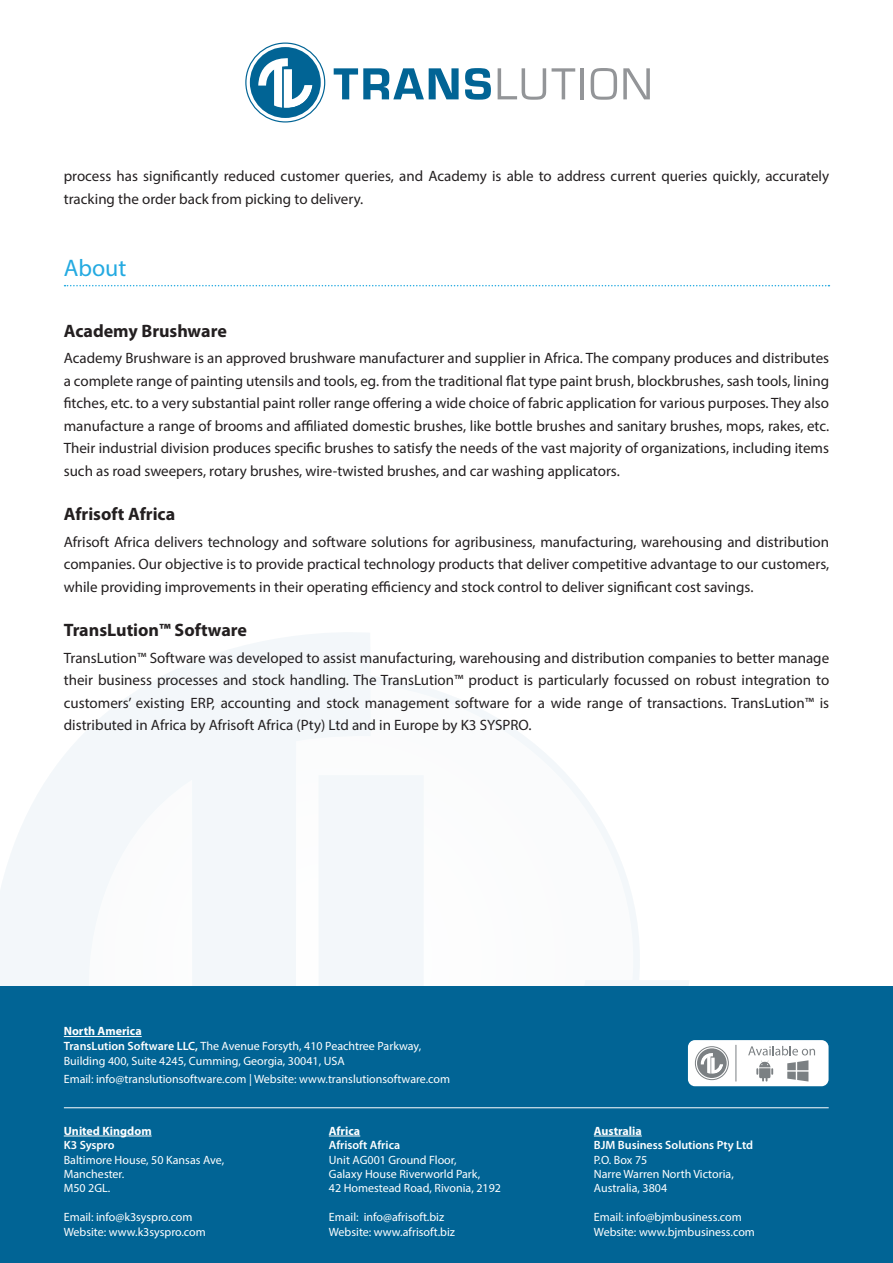
<style>
.page{position:relative;width:893px;height:1263px;background:#fff}
.page>*{position:absolute;margin:0;border:0;box-sizing:border-box;transform-origin:0 0}
.Heading_01{font:24px "Myriad Pro";color:#24aae1}
.t1{font:700 18px "Myriad Pro";color:#231f20}
.t2{font:15px/22.5px "Myriad Pro";color:#231f20;text-align:justify}
.t3{font:12px/14.4px "Myriad Pro";color:#fff}
.t4{font:600 12px "Myriad Pro";color:#fff}
.t5{font:700 12px "Myriad Pro";color:#fff}
.s1{font-weight:700}
.s2{font-weight:600}
</style>
<div class="page">
<svg style="left:371px;top:682px;width:196px;height:93px"></svg>
<svg style="left:0;top:632px;width:371px;height:354px;fill:#f3f7fa"></svg>
<div style="left:191px;top:732px;width:107px;height:254px;background:#f3f7fa"></div>
<svg style="left:318px;top:775px;width:371px;height:211px"></svg>
<svg style="left:334px;top:68px;width:125px;height:31px"></svg>
<svg style="left:465px;top:68px;width:26px;height:32px"></svg>
<svg style="left:498px;top:68px;width:48px;height:32px"></svg>
<svg style="left:552px;top:68px;width:23px;height:31px"></svg>
<hr style="left:581px;top:68px;width:3px;height:31px;background:#939598">
<svg style="left:591px;top:68px;width:26px;height:32px"></svg>
<svg style="left:623px;top:68px;width:27px;height:31px"></svg>
<div style="left:250px;top:47px;width:71px;height:71px;background:#016495;border-radius:50%"></div>
<div style="left:245px;top:43px;width:80px;height:80px;border:1px solid #016495;border-radius:50%"></div>
<svg style="left:258px;top:57px;width:55px;height:51px"></svg>
<div style="left:0;top:986px;width:893px;height:277px;background:#016495"></div>
<hr style="left:64px;top:1136px;width:88px;height:1px;background:#fff">
<hr style="left:329px;top:1136px;width:31px;height:1px;background:#fff">
<hr style="left:594px;top:1136px;width:48px;height:1px;background:#fff">
<hr style="left:64px;top:1036px;width:78px;height:1px;background:#fff">
<div style="left:688px;top:1040px;width:141px;height:46px;background:#fff;border-radius:7px"></div>
<svg style="left:697px;top:1048px;width:30px;height:30px"></svg>
<div style="left:695px;top:1046px;width:34px;height:34px;border:1px solid #7b8083;border-radius:50%"></div>
<svg style="left:700px;top:1052px;width:23px;height:22px"></svg>
<hr style="left:736px;top:1045px;width:1px;height:36px;background:#7b8083">
<svg style="left:748px;top:1046px;width:67px;height:35px"></svg>
<hr style="left:64px;top:1107px;width:765px;height:1px;background:#fff">
<svg style="left:65px;top:285px;width:764px;height:1px"></svg>
<p class="t2" style="left:64px;top:165px;width:767px">process has significantly reduced customer queries, and Academy is able to address current queries quickly, accurately tracking the order back from picking to delivery.</p>
<p class="Heading_01" style="left:64px;top:254px;width:64px">About</p>
<h3 class="t1" style="left:64px;top:319px;width:165px">Academy Brushware</h3>
<p class="t2" style="left:64px;top:347px;width:767px">Academy Brushware is an approved brushware manufacturer and supplier in Africa. The company produces and distributes a complete range of painting utensils and tools, eg. from the traditional flat type paint brush, blockbrushes, sash tools, lining fitches, etc. to a very substantial paint roller range offering a wide choice of fabric application for various purposes. They also manufacture a range of brooms and affiliated domestic brushes, like bottle brushes and sanitary brushes, mops, rakes, etc.<br>Their industrial division produces specific brushes to satisfy the needs of the vast majority of organizations, including items such as road sweepers, rotary brushes, wire-twisted brushes, and car washing applicators.</p>
<h3 class="t1" style="left:64px;top:502px;width:113px">Afrisoft Africa</h3>
<p class="t2" style="left:64px;top:530px;width:767px">Afrisoft Africa delivers technology and software solutions for agribusiness, manufacturing, warehousing and distribution companies. Our objective is to provide practical technology products that deliver competitive advantage to our customers, while providing improvements in their operating efficiency and stock control to deliver significant cost savings.</p>
<h3 class="t1" style="left:64px;top:618px;width:185px">TransLution™ Software</h3>
<p class="t2" style="left:64px;top:646px;width:767px">TransLution™ Software was developed to assist manufacturing, warehousing and distribution companies to better manage their business processes and stock handling. The TransLution™ product is particularly focussed on robust integration to customers’ existing ERP, accounting and stock management software for a wide range of transactions. TransLution™ is distributed in Africa by Afrisoft Africa (Pty) Ltd and in Europe by K3 SYSPRO.</p>
<p class="t3" style="left:64px;top:1024px;width:359px;line-height:15px"><span class="s1">North America<br></span><span class="s2">TransLution Software LLC,</span> The Avenue Forsyth, 410 Peachtree Parkway,<br>Building 400, Suite 4245, Cumming, Georgia, 30041, USA</p>
<p class="t3" style="left:64px;top:1072px;width:388px">Email: info@translutionsoftware.com | Website: www.translutionsoftware.com</p>
<p class="t5" style="left:64px;top:1123px;width:89px">United Kingdom</p>
<p class="t4" style="left:64px;top:1137px;width:52px">K3 Syspro</p>
<p class="t3" style="left:64px;top:1152px;width:162px">Baltimore House, 50 Kansas Ave,<br>Manchester.<br>M50 2GL.</p>
<p class="t3" style="left:64px;top:1210px;width:144px">Email: info@k3syspro.com<br>Website: www.k3syspro.com</p>
<p class="t5" style="left:329px;top:1123px;width:33px">Africa</p>
<p class="t4" style="left:329px;top:1137px;width:73px">Afrisoft Africa</p>
<p class="t3" style="left:329px;top:1152px;width:174px">Unit AG001 Ground Floor,<br>Galaxy House Riverworld Park,<br>42 Homestead Road, Rivonia, 2192</p>
<p class="t3" style="left:329px;top:1210px;width:128px">Email: info@afrisoft.biz<br>Website: www.afrisoft.biz</p>
<p class="t5" style="left:594px;top:1123px;width:49px">Australia</p>
<p class="t4" style="left:594px;top:1137px;width:161px">BJM Business Solutions Pty Ltd</p>
<p class="t3" style="left:594px;top:1152px;width:141px">P.O. Box 75<br>Narre Warren North Victoria,<br>Australia, 3804</p>
<p class="t3" style="left:594px;top:1210px;width:163px">Email: info@bjmbusiness.com<br>Website: www.bjmbusiness.com</p>
</div>
